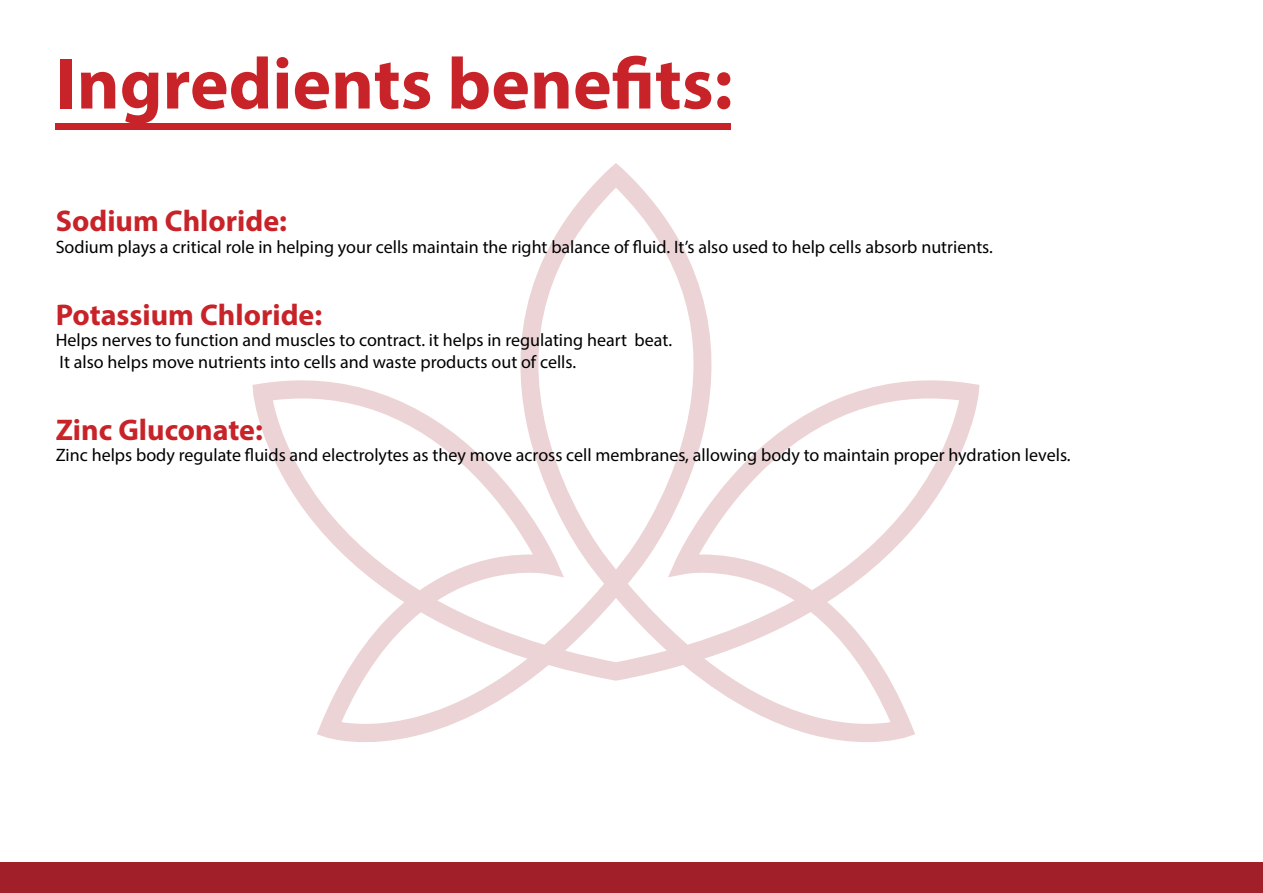
<style>
.page{position:relative;width:1263px;height:893px;background:#fff}
.page>*{position:absolute;margin:0;border:0;box-sizing:border-box;transform-origin:0 0}
.t1{font:700 73.35px "Myriad Pro";color:#c82328}
.t2{font:700 30px "Myriad Pro";color:#c82328}
.t3{font:18px/21.6px "Myriad Pro";color:#000}
</style>
<div class="page">
<div style="left:0;top:863px;width:1263px;height:30px;background:#a11f29"></div>
<svg style="left:252px;top:163px;width:727px;height:579px"></svg>
<div style="left:56px;top:124px;width:675px;height:6px;background:#c82328"></div>
<h1 class="t1" style="left:56px;top:36px;width:678px">Ingredients benefits:</h1>
<h2 class="t2" style="left:56px;top:201px;width:233px">Sodium Chloride:</h2>
<p class="t3" style="left:56px;top:235px;width:939px">Sodium plays a critical role in helping your cells maintain the right balance of fluid. It’s also used to help cells absorb nutrients.</p>
<h2 class="t2" style="left:56px;top:295px;width:268px">Potassium Chloride:</h2>
<p class="t3" style="left:56px;top:329px;width:618px">Helps nerves to function and muscles to contract. it helps in regulating heart beat.<br>It also helps move nutrients into cells and waste products out of cells.</p>
<h2 class="t2" style="left:56px;top:410px;width:209px">Zinc Gluconate:</h2>
<p class="t3" style="left:56px;top:444px;width:1016px">Zinc helps body regulate fluids and electrolytes as they move across cell membranes, allowing body to maintain proper hydration levels.</p>
</div>
